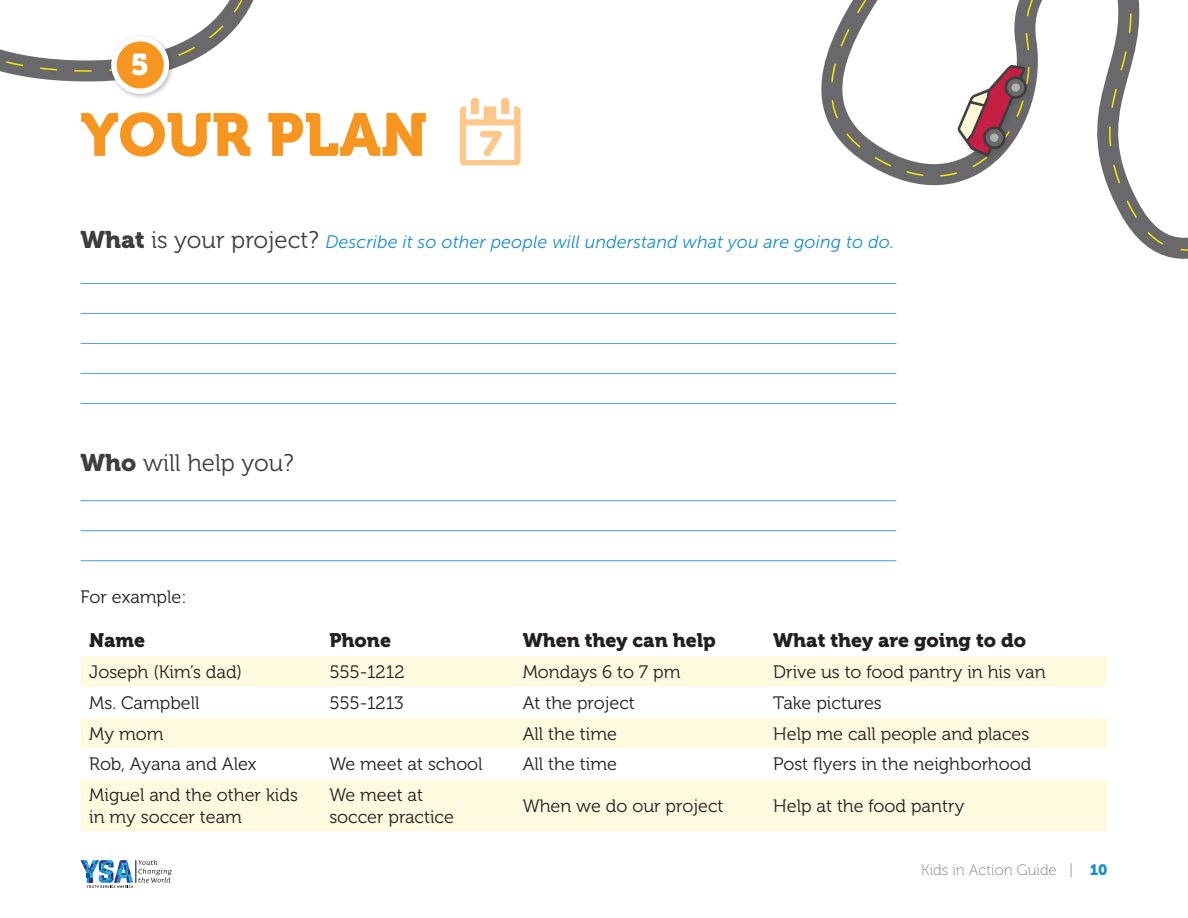
<style>
.page{position:relative;width:1188px;height:918px;background:#fff}
.page>*{position:absolute;margin:0;border:0;box-sizing:border-box;transform-origin:0 0}
.t1{font:60px "Museo 900";color:#f79521}
.t2{font:30px "Museo 900";color:#fff}
.t3{font:24px "Museo 300";color:#3e3e3f}
.t4{font:19.5px "Museo 900";color:#231f20}
.t5{font:18px/21.6px "Museo 300";color:#231f20}
.t6{font:italic 18px "Museo Sans 300";color:#1c8ece}
.t7{font:15px "Museo 100";color:#7a7c7f}
.s1{font-family:"Museo 900";font-style:normal;font-size:24px;color:#3e3e3f}
.s2{font-family:"Museo 300";font-style:normal;font-size:24px;color:#3e3e3f}
.s3{font-family:"Museo 900"}
.s4{font-family:"Museo 900";color:#1c8ece}
</style>
<div class="page">
<svg style="left:80px;top:860px;width:92px;height:28px"></svg>
<svg style="left:0;top:0;width:254px;height:82px"></svg>
<svg style="left:873px;top:0;width:315px;height:284px"></svg>
<hr style="left:81px;top:283px;width:815px;height:1px;background:#62a3d8">
<hr style="left:81px;top:313px;width:815px;height:1px;background:#62a3d8">
<hr style="left:81px;top:343px;width:815px;height:1px;background:#62a3d8">
<hr style="left:81px;top:373px;width:815px;height:1px;background:#62a3d8">
<hr style="left:81px;top:403px;width:815px;height:1px;background:#62a3d8">
<hr style="left:81px;top:500px;width:815px;height:1px;background:#62a3d8">
<hr style="left:81px;top:530px;width:815px;height:1px;background:#62a3d8">
<hr style="left:81px;top:560px;width:815px;height:1px;background:#62a3d8">
<svg style="left:81px;top:656px;width:1026px;height:175px;fill:#fdfadf"></svg>
<svg style="left:460px;top:98px;width:61px;height:67px"></svg>
<svg style="left:821px;top:0;width:314px;height:198px"></svg>
<div style="left:108px;top:33px;width:67px;height:67px;background:#231f20;opacity:.3"></div>
<div style="left:111px;top:36px;width:58px;height:58px;background:#fff;border-radius:50%"></div>
<div style="left:117px;top:41px;width:47px;height:48px;background:#f79521;border-radius:50%"></div>
<p class="t2" style="left:131px;top:47px;width:20px">5</p>
<p class="t1" style="left:81px;top:101px;width:348px">YOUR PLAN</p>
<p class="t6" style="left:81px;top:232px;width:815px"><span class="s1">What</span> <span class="s2">is your project?</span> Describe it so other people will understand what you are going to do.</p>
<p class="t3" style="left:81px;top:450px;width:215px"><span class="s3">Who</span> will help you?</p>
<p class="t5" style="left:81px;top:586px;width:107px">For example:</p>
<p class="t4" style="left:89px;top:629px;width:57px">Name</p>
<p class="t4" style="left:329px;top:629px;width:63px">Phone</p>
<p class="t4" style="left:523px;top:629px;width:195px">When they can help</p>
<p class="t4" style="left:773px;top:629px;width:254px">What they are going to do</p>
<p class="t5" style="left:89px;top:661px;width:154px">Joseph (Kim’s dad)</p>
<p class="t5" style="left:329px;top:661px;width:77px">555-1212</p>
<p class="t5" style="left:523px;top:661px;width:159px">Mondays 6 to 7 pm</p>
<p class="t5" style="left:773px;top:661px;width:274px">Drive us to food pantry in his van</p>
<p class="t5" style="left:89px;top:692px;width:112px">Ms. Campbell</p>
<p class="t5" style="left:329px;top:692px;width:76px">555-1213</p>
<p class="t5" style="left:523px;top:692px;width:114px">At the project</p>
<p class="t5" style="left:773px;top:692px;width:110px">Take pictures</p>
<p class="t5" style="left:89px;top:723px;width:76px">My mom</p>
<p class="t5" style="left:523px;top:723px;width:96px">All the time</p>
<p class="t5" style="left:773px;top:723px;width:258px">Help me call people and places</p>
<p class="t5" style="left:89px;top:754px;width:169px">Rob, Ayana and Alex</p>
<p class="t5" style="left:329px;top:754px;width:155px">We meet at school</p>
<p class="t5" style="left:523px;top:754px;width:96px">All the time</p>
<p class="t5" style="left:773px;top:754px;width:260px">Post flyers in the neighborhood</p>
<p class="t5" style="left:89px;top:785px;width:210px">Miguel and the other kids in my soccer team</p>
<p class="t5" style="left:329px;top:785px;width:126px">We meet at soccer practice</p>
<p class="t5" style="left:523px;top:795px;width:202px">When we do our project</p>
<p class="t5" style="left:773px;top:795px;width:193px">Help at the food pantry</p>
<p class="t7" style="left:921px;top:862px;width:188px">Kids in Action Guide | <span class="s4">10</span></p>
</div>
